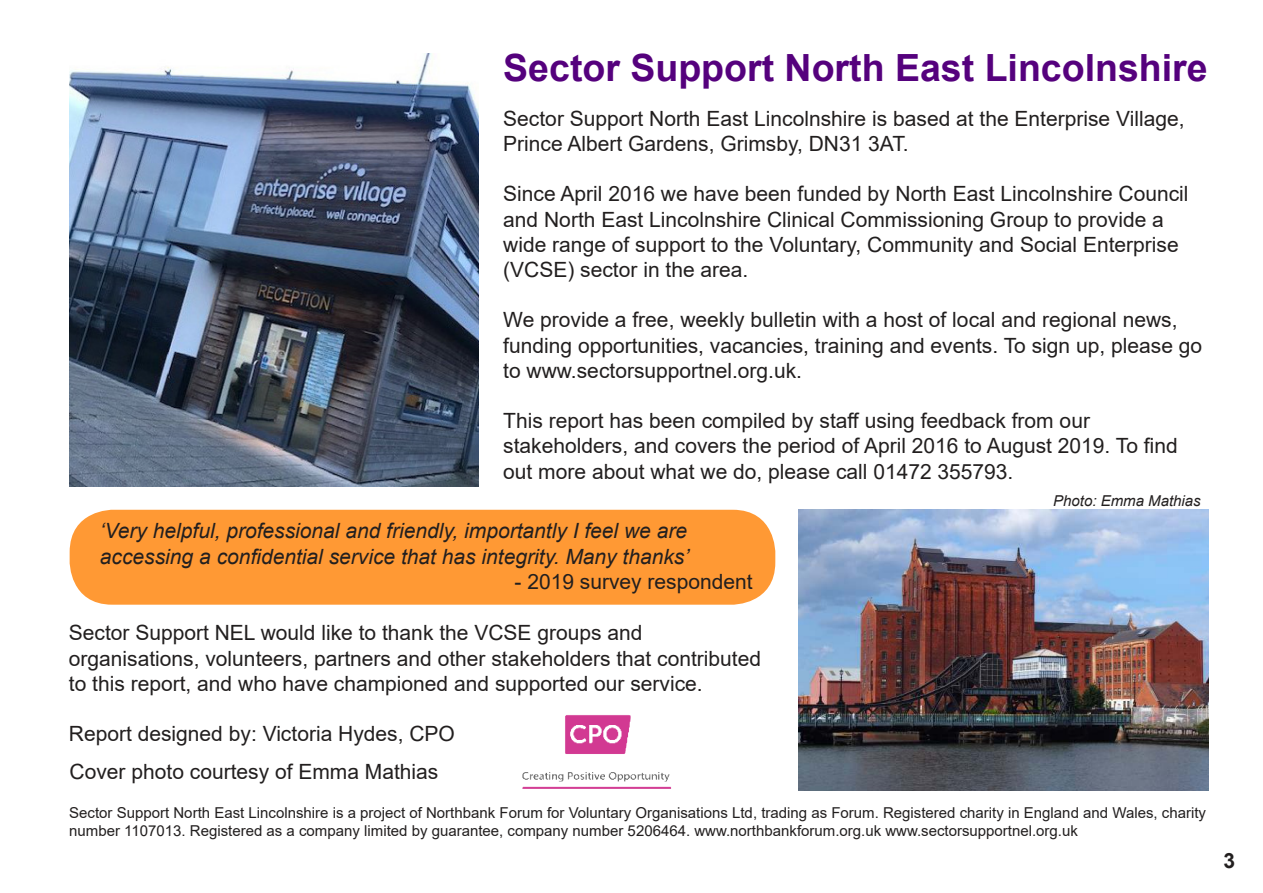
<style>
.page{position:relative;width:1263px;height:893px;background:#fff}
.page>*{position:absolute;margin:0;border:0;box-sizing:border-box;transform-origin:0 0}
.t1{font:700 37.5px "Arial";color:#55017d}
.t2{font:21px/25.2px "Arial";color:#221f1f}
.t3{font:italic 21px/25.2px "Arial";color:#221f1f}
.t4{font:700 21px "Arial";color:#221f1f}
.t5{font:15px/18px "Arial";color:#221f1f}
.t6{font:italic 15px "Arial";color:#221f1f}
</style>
<div class="page">
<div style="left:70px;top:510px;width:705px;height:95px;background:#ff9934;border-radius:43px"></div>
<img style="left:70px;top:54px;width:408px;height:433px">
<img style="left:798px;top:510px;width:411px;height:280px">
<img style="left:522px;top:715px;width:150px;height:74px">
<h1 class="t1" style="left:503px;top:54px;width:706px">Sector Support North East Lincolnshire</h1>
<p class="t2" style="left:503px;top:108px;width:683px">Sector Support North East Lincolnshire is based at the Enterprise Village,<br>Prince Albert Gardens, Grimsby, DN31 3AT.</p>
<p class="t2" style="left:503px;top:183px;width:687px">Since April 2016 we have been funded by North East Lincolnshire Council and North East Lincolnshire Clinical Commissioning Group to provide a wide range of support to the Voluntary, Community and Social Enterprise (VCSE) sector in the area.</p>
<p class="t2" style="left:503px;top:309px;width:700px">We provide a free, weekly bulletin with a host of local and regional news, funding opportunities, vacancies, training and events. To sign up, please go to www.sectorsupportnel.org.uk.</p>
<p class="t2" style="left:503px;top:408px;width:676px">This report has been compiled by staff using feedback from our stakeholders, and covers the period of April 2016 to August 2019. To find out more about what we do, please call 01472 355793.</p>
<p class="t3" style="left:100px;top:520px;width:591px">‘Very helpful, professional and friendly, importantly I feel we are accessing a confidential service that has integrity. Many thanks’</p>
<p class="t2" style="left:514px;top:571px;width:240px">- 2019 survey respondent</p>
<p class="t2" style="left:69px;top:622px;width:694px">Sector Support NEL would like to thank the VCSE groups and organisations, volunteers, partners and other stakeholders that contributed to this report, and who have championed and supported our service.</p>
<p class="t2" style="left:69px;top:723px;width:387px">Report designed by: Victoria Hydes, CPO</p>
<p class="t2" style="left:70px;top:761px;width:370px">Cover photo courtesy of Emma Mathias</p>
<p class="t6" style="left:1053px;top:491px;width:149px">Photo: Emma Mathias</p>
<p class="t5" style="left:69px;top:805px;width:1138px">Sector Support North East Lincolnshire is a project of Northbank Forum for Voluntary Organisations Ltd, trading as Forum. Registered charity in England and Wales, charity number 1107013. Registered as a company limited by guarantee, company number 5206464. www.northbankforum.org.uk www.sectorsupportnel.org.uk</p>
<p class="t4" style="left:1223px;top:853px;width:13px">3</p>
</div>
